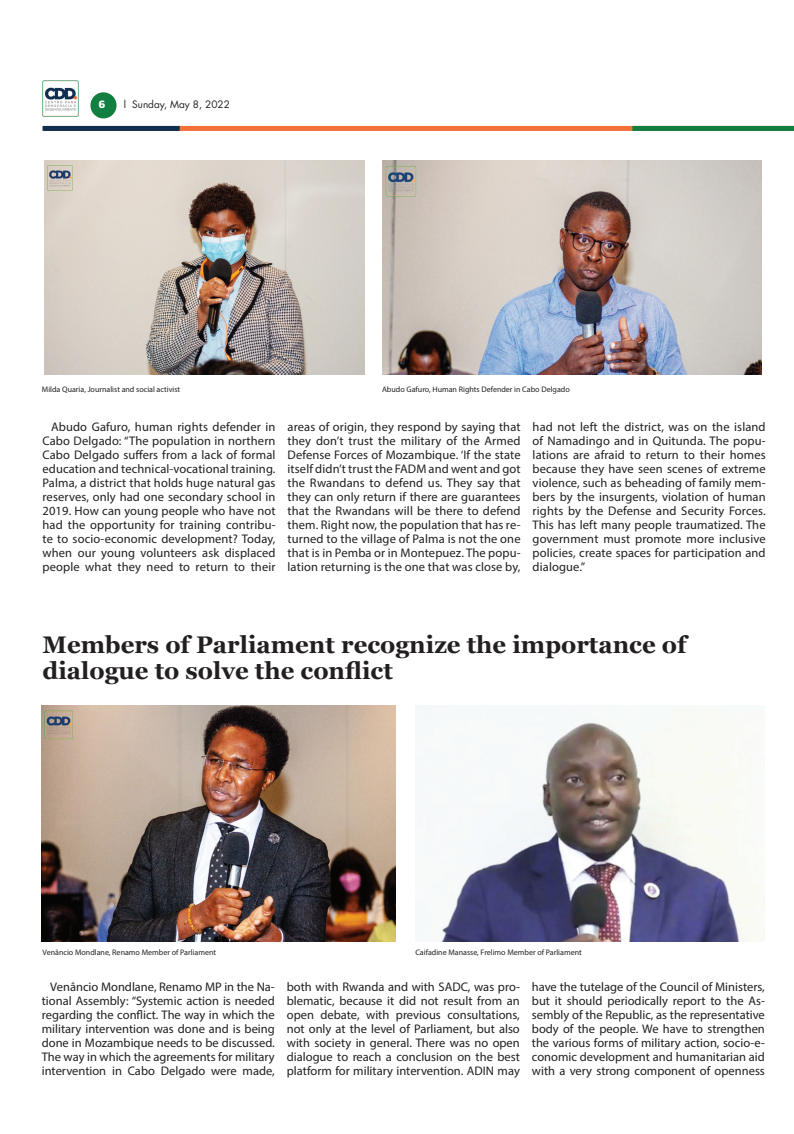
<style>
.page{position:relative;width:794px;height:1134px;background:#fff}
.page>*{position:absolute;margin:0;border:0;box-sizing:border-box;transform-origin:0 0}
.t1{font:700 24px/26px "Georgia";color:#231f20}
.t2{font:12.5px/14px "Myriad Pro";letter-spacing:.005em;color:#231f20;text-align:justify}
.t3{font:10px "Futura LT";color:#231f20}
.t4{font:700 10px "Popular";color:#fff}
.t5{font:8px "Myriad Pro";color:#231f20}
</style>
<div class="page">
<div style="left:45px;top:126px;width:749px;height:5px;background:#f37138"></div>
<div style="left:632px;top:126px;width:162px;height:5px;background:#107f40"></div>
<div style="left:43px;top:126px;width:137px;height:5px;background:#102e4f"></div>
<div style="left:90px;top:92px;width:27px;height:26px;background:#107f40;border-radius:50%"></div>
<img style="left:43px;top:81px;width:35px;height:35px">
<img style="left:44px;top:161px;width:320px;height:213px">
<img style="left:382px;top:161px;width:379px;height:213px">
<img style="left:42px;top:706px;width:353px;height:235px">
<img style="left:415px;top:707px;width:350px;height:234px">
<p class="t4" style="left:99px;top:98px;width:8px">6</p>
<p class="t3" style="left:124px;top:98px;width:108px">l Sunday, May 8, 2022</p>
<p class="t5" style="left:42px;top:385px;width:140px">Milda Quaria, Journalist and social activist</p>
<p class="t5" style="left:382px;top:385px;width:189px">Abudo Gafuro, Human Rights Defender in Cabo Delgado</p>
<p class="t2" style="left:43px;top:420px;width:234px;text-indent:8px">Abudo Gafuro, human rights defender in Cabo Delgado: “The population in northern Cabo Delgado suffers from a lack of formal education and technical-vocational training.<br>Palma, a district that holds huge natural gas reserves, only had one secondary school in 2019. How can young people who have not had the opportunity for training contribu&shy;te to socio-economic development? Today, when our young volunteers ask displaced people what they need to return to their</p>
<p class="t2" style="left:287px;top:420px;width:234px">areas of origin, they respond by saying that they don’t trust the military of the Armed Defense Forces of Mozambique. ‘If the state itself didn’t trust the FADM and went and got the Rwandans to defend us. They say that they can only return if there are guarantees that the Rwandans will be there to defend them. Right now, the population that has re&shy;turned to the village of Palma is not the one that is in Pemba or in Montepuez. The popu&shy;lation returning is the one that was close by,</p>
<p class="t2" style="left:532px;top:420px;width:234px">had not left the district, was on the island of Namadingo and in Quitunda. The popu&shy;lations are afraid to return to their homes because they have seen scenes of extreme violence, such as beheading of family mem&shy;bers by the insurgents, violation of human rights by the Defense and Security Forces.<br>This has left many people traumatized. The government must promote more inclusive policies, create spaces for participation and dialogue.”</p>
<h1 class="t1" style="left:43px;top:632px;width:645px">Members of Parliament recognize the importance of dialogue to solve the conflict</h1>
<p class="t5" style="left:43px;top:947px;width:175px">Venâncio Mondlane, Renamo Member of Parliament</p>
<p class="t5" style="left:415px;top:947px;width:168px">Caifadine Manasse, Frelimo Member of Parliament</p>
<p class="t2" style="left:42px;top:980px;width:234px;text-indent:8px">Venâncio Mondlane, Renamo MP in the Na&shy;tional Assembly: “Systemic action is needed regarding the conflict. The way in which the military intervention was done and is being done in Mozambique needs to be discussed.<br>The way in which the agreements for military intervention in Cabo Delgado were made,</p>
<p class="t2" style="left:287px;top:980px;width:234px">both with Rwanda and with SADC, was pro&shy;blematic, because it did not result from an open debate, with previous consultations, not only at the level of Parliament, but also with society in general. There was no open dialogue to reach a conclusion on the best platform for military intervention. ADIN may</p>
<p class="t2" style="left:532px;top:980px;width:234px">have the tutelage of the Council of Ministers, but it should periodically report to the As&shy;sembly of the Republic, as the representative body of the people. We have to strengthen the various forms of military action, socio-e&shy;conomic development and humanitarian aid with a very strong component of openness</p>
</div>
